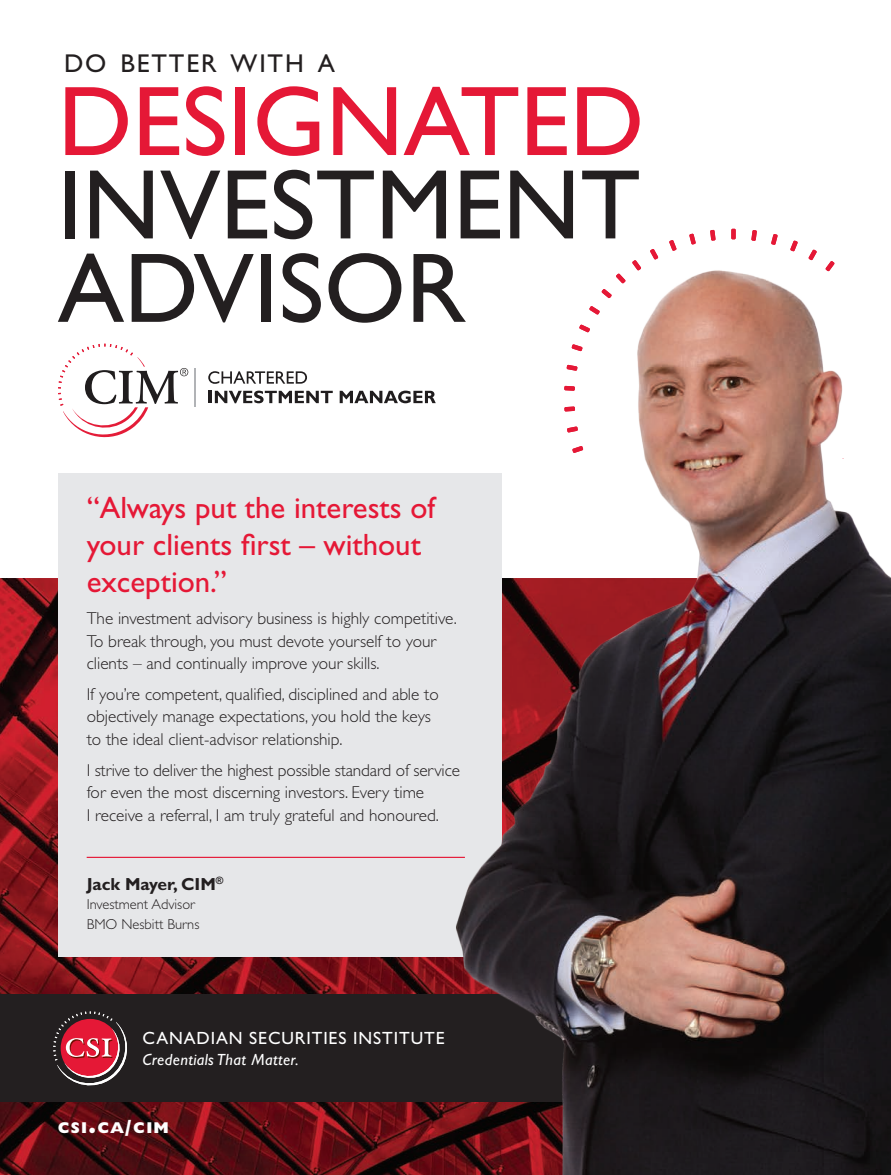
<style>
.page{position:relative;width:891px;height:1175px;background:#fff}
.page>*{position:absolute;margin:0;border:0;box-sizing:border-box;transform-origin:0 0}
.t1{font:99.45px "Gill Sans Std";color:#231f20}
.t2{font:99.45px "Gill Sans Std";color:#e51836}
.t3{font:30.9px/37px "Gill Sans Std";color:#e51836}
.t4{font:25.8px "Gill Sans Std";letter-spacing:.07em;color:#231f20}
.t5{font:17.7px "Gill Sans Std";letter-spacing:.05em;color:#fff}
.t6{font:700 17.55px "Gill Sans Std";color:#231f20}
.t7{font:300 17.25px/22.5px "Gill Sans Std";color:#231f20}
.t8{font:italic 16.2px "Gill Sans Std";letter-spacing:.025em;color:#fff}
.t9{font:800 15.75px "Gill Sans Std";letter-spacing:.07em;color:#fff}
.t10{font:300 14.4px "Gill Sans Std";color:#231f20}
.s1{font-size:22.5px}
.s2{font-size:19.2px}
</style>
<div class="page">
<img style="left:0;top:579px;width:426px;height:595px">
<div style="left:58px;top:474px;width:444px;height:483px;background:#e6e7e9"></div>
<svg style="left:689px;top:233px;width:7px;height:9px"></svg>
<svg style="left:710px;top:230px;width:6px;height:11px"></svg>
<div style="left:731px;top:229px;width:5px;height:10px;background:#e51836"></div>
<svg style="left:751px;top:230px;width:6px;height:11px"></svg>
<svg style="left:771px;top:234px;width:7px;height:8px"></svg>
<hr style="left:87px;top:856px;width:378px;height:2px;background:#e51836">
<hr style="left:195px;top:368px;width:1px;height:38px;background:#b1b3b6">
<svg style="left:58px;top:343px;width:130px;height:95px"></svg>
<svg style="left:209px;top:390px;width:124px;height:13px"></svg>
<svg style="left:340px;top:390px;width:86px;height:13px"></svg>
<svg style="left:208px;top:371px;width:99px;height:13px"></svg>
<div style="left:0;top:994px;width:891px;height:108px;background:#231f20"></div>
<svg style="left:53px;top:1011px;width:74px;height:74px"></svg>
<img style="left:426px;top:242px;width:465px;height:932px">
<p class="t4" style="left:64px;top:48px;width:273px">DO BETTER WITH A</p>
<p class="t2" style="left:58px;top:64px;width:588px">DESIGNATED</p>
<p class="t1" style="left:58px;top:148px;width:584px">INVESTMENT</p>
<p class="t1" style="left:58px;top:231px;width:410px">ADVISOR</p>
<p class="t3" style="left:87px;top:489px;width:350px">“Always put the interests of your clients first – without exception.”</p>
<p class="t7" style="left:87px;top:607px;width:372px">The investment advisory business is highly competitive.<br>To break through, you must devote yourself to your clients – and continually improve your skills.</p>
<p class="t7" style="left:87px;top:683px;width:354px">If you’re competent, qualified, disciplined and able to objectively manage expectations, you hold the keys to the ideal client-advisor relationship.</p>
<p class="t7" style="left:87px;top:758px;width:375px">I strive to deliver the highest possible standard of service for even the most discerning investors. Every time<br>I receive a referral, I am truly grateful and honoured.</p>
<p class="t6" style="left:87px;top:874px;width:138px">Jack Mayer, CIM<sup>®</sup></p>
<p class="t10" style="left:87px;top:896px;width:110px">Investment Advisor</p>
<p class="t10" style="left:87px;top:915px;width:114px">BMO Nesbitt Burns</p>
<p class="t5" style="left:143px;top:1027px;width:304px">CANADIAN SECURITIES INSTITUTE</p>
<p class="t8" style="left:143px;top:1050px;width:158px">Credentials That Matter.</p>
<p class="t9" style="left:58px;top:1118px;width:113px">CSI<span class="s1">.</span>CA<span class="s2">/</span>CIM</p>
</div>
